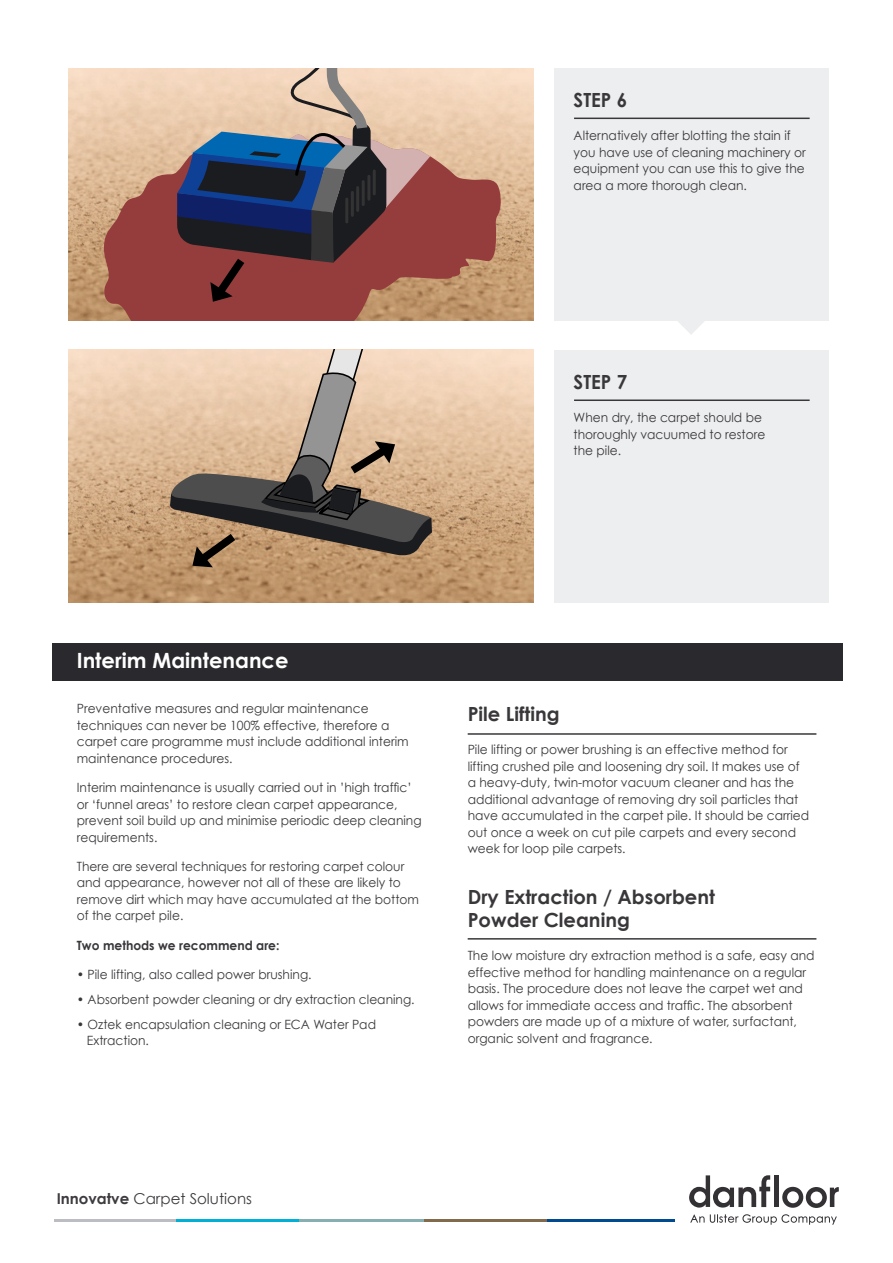
<style>
.page{position:relative;width:893px;height:1263px;background:#fff}
.page>*{position:absolute;margin:0;border:0;box-sizing:border-box;transform-origin:0 0}
.t1{font:700 21px "Century Gothic";color:#fff}
.t2{font:700 19.5px/22.5px "Century Gothic";color:#39373a}
.t3{font:700 19.5px "Century Gothic";color:#39373a;scale:.96 1}
.t4{font:15px "Century Gothic";color:#3e3b3f}
.t5{font:12.75px/16.5px "Century Gothic";color:#39373a;scale:.96 1}
.t6{font:700 12.75px "Century Gothic";color:#39373a;scale:.96 1}
.s1{font-weight:700}
</style>
<div class="page">
<img style="left:68px;top:68px;width:465px;height:252px">
<img style="left:68px;top:350px;width:465px;height:252px">
<svg style="left:103px;top:132px;width:399px;height:188px;background:#af6d5d"></svg>
<hr style="left:175px;top:1219px;width:125px;height:3px;background:#00b0d6">
<hr style="left:54px;top:1219px;width:122px;height:3px;background:#bbbdc3">
<hr style="left:423px;top:1219px;width:124px;height:3px;background:#826b4b">
<hr style="left:299px;top:1219px;width:124px;height:3px;background:#85afb1">
<hr style="left:547px;top:1219px;width:127px;height:3px;background:#004a92">
<div style="left:774px;top:1175px;width:5px;height:32px;background:#343135"></div>
<svg style="left:782px;top:1187px;width:57px;height:21px"></svg>
<svg style="left:689px;top:1175px;width:81px;height:32px"></svg>
<svg style="left:690px;top:1214px;width:147px;height:11px"></svg>
<div style="left:554px;top:68px;width:274px;height:252px;background:#edeeef"></div>
<hr style="left:574px;top:118px;width:236px;height:1px;background:#39373a">
<svg style="left:676px;top:320px;width:30px;height:14px"></svg>
<div style="left:554px;top:350px;width:274px;height:252px;background:#edeeef"></div>
<hr style="left:574px;top:399px;width:236px;height:2px;background:#39373a">
<div style="left:52px;top:643px;width:791px;height:37px;background:#2a292d"></div>
<hr style="left:468px;top:938px;width:348px;height:1px;background:#39373a">
<hr style="left:468px;top:733px;width:348px;height:2px;background:#39373a">
<svg style="left:170px;top:350px;width:262px;height:219px;background:#ae9780"></svg>
<svg style="left:177px;top:68px;width:253px;height:234px;background:#82696c"></svg>
<h2 class="t3" style="left:574px;top:87px;width:57px">STEP 6</h2>
<p class="t5" style="left:574px;top:127px;width:243px">Alternatively after blotting the stain if you have use of cleaning machinery or equipment you can use this to give the area a more thorough clean.</p>
<h2 class="t3" style="left:574px;top:369px;width:57px">STEP 7</h2>
<p class="t5" style="left:574px;top:409px;width:201px">When dry, the carpet should be thoroughly vacuumed to restore the pile.</p>
<h1 class="t1" style="left:77px;top:647px;width:213px">Interim Maintenance</h1>
<p class="t5" style="left:77px;top:700px;width:347px">Preventative measures and regular maintenance techniques can never be 100% effective, therefore a carpet care programme must include additional interim maintenance procedures.</p>
<p class="t5" style="left:77px;top:779px;width:361px">Interim maintenance is usually carried out in ’high traffic’ or ‘funnel areas’ to restore clean carpet appearance, prevent soil build up and minimise periodic deep cleaning requirements.</p>
<p class="t5" style="left:77px;top:858px;width:358px">There are several techniques for restoring carpet colour and appearance, however not all of these are likely to remove dirt which may have accumulated at the bottom of the carpet pile.</p>
<p class="t6" style="left:77px;top:937px;width:213px">Two methods we recommend are:</p>
<p class="t5" style="left:77px;top:966px;width:246px">• Pile lifting, also called power brushing.</p>
<p class="t5" style="left:77px;top:991px;width:353px">• Absorbent powder cleaning or dry extraction cleaning.</p>
<p class="t5" style="left:87px;top:1016px;width:303px;text-indent:-10px">• Oztek encapsulation cleaning or ECA Water Pad<br>Extraction.</p>
<h2 class="t2" style="left:468px;top:702px;width:94px">Pile Lifting</h2>
<p class="t5" style="left:468px;top:741px;width:357px">Pile lifting or power brushing is an effective method for lifting crushed pile and loosening dry soil. It makes use of a heavy-duty, twin-motor vacuum cleaner and has the additional advantage of removing dry soil particles that have accumulated in the carpet pile. It should be carried out once a week on cut pile carpets and every second week for loop pile carpets.</p>
<h2 class="t2" style="left:468px;top:885px;width:249px">Dry Extraction / Absorbent<br>Powder Cleaning</h2>
<p class="t5" style="left:468px;top:947px;width:363px">The low moisture dry extraction method is a safe, easy and effective method for handling maintenance on a regular basis. The procedure does not leave the carpet wet and allows for immediate access and traffic. The absorbent powders are made up of a mixture of water, surfactant, organic solvent and fragrance.</p>
<p class="t4" style="left:57px;top:1189px;width:197px"><span class="s1">Innovatve</span> Carpet Solutions</p>
</div>
